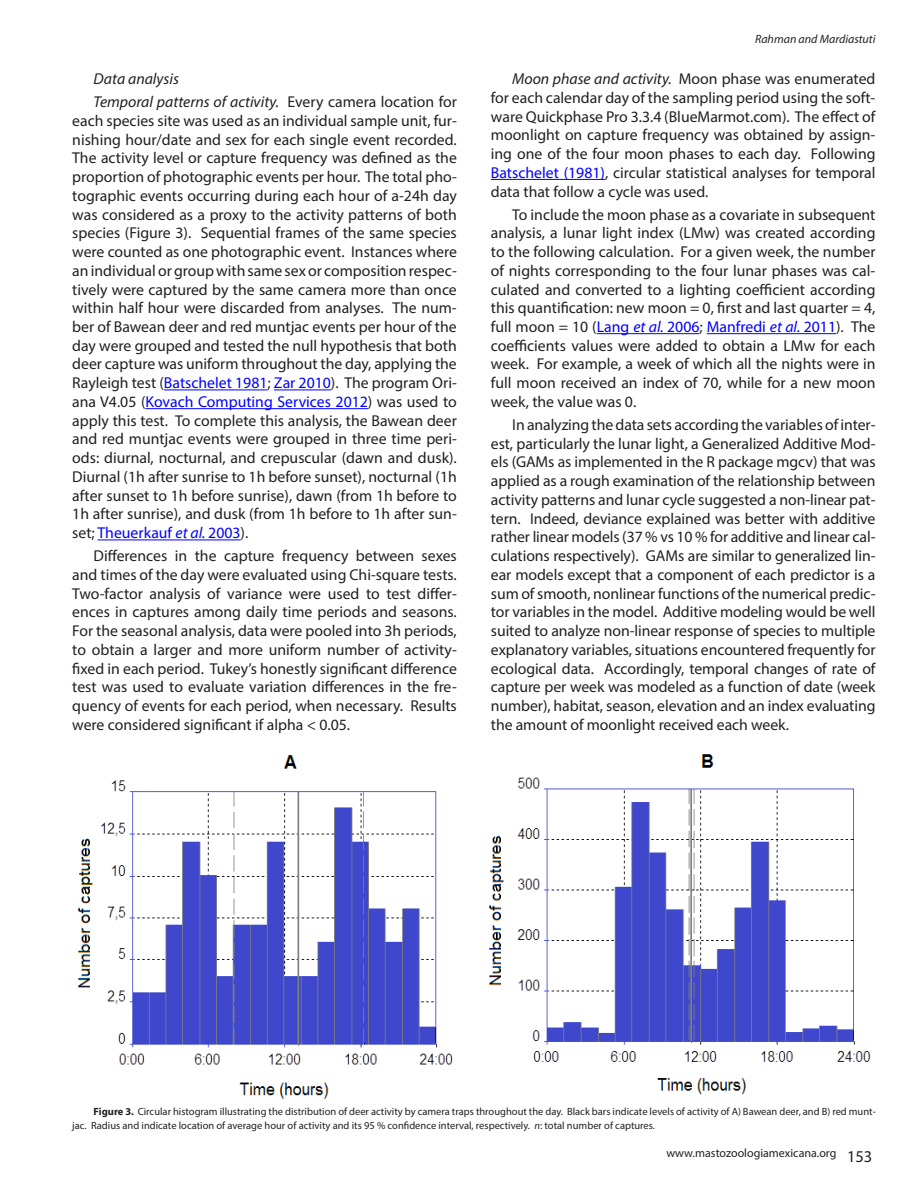
<style>
.page{position:relative;width:918px;height:1188px;background:#fff}
.page>*{position:absolute;margin:0;border:0;box-sizing:border-box;transform-origin:0 0}
.t1{font:15.75px/18.8px "Myriad Pro";color:#231f20;text-align:justify}
.t2{font:italic 15.75px/23px "Myriad Pro";color:#231f20}
.t3{font:12px "Myriad Pro";color:#231f20}
.t4{font:italic 12px "Myriad Pro";color:#231f20}
.t5{font:10.5px/13.5px "Myriad Pro";color:#231f20}
.s1{font-style:normal}
.s2{color:#00f}
.s3{font-style:italic;color:#00f}
.s4{font-style:italic}
.s5{font-weight:700}
.s6{font-size:16.5px}
</style>
<div class="page">
<hr style="left:164px;top:390px;width:104px;height:1px;background:#00f">
<hr style="left:274px;top:390px;width:57px;height:1px;background:#00f">
<hr style="left:146px;top:408px;width:222px;height:1px;background:#00f">
<hr style="left:98px;top:540px;width:143px;height:1px;background:#00f">
<hr style="left:491px;top:179px;width:114px;height:1px;background:#00f">
<hr style="left:597px;top:333px;width:102px;height:1px;background:#00f">
<hr style="left:707px;top:333px;width:129px;height:1px;background:#00f">
<img style="left:78px;top:754px;width:793px;height:345px">
<p class="t2" style="left:94px;top:67px;width:365px">Data analysis<br>Temporal patterns of activity. <span class="s1">Every camera location for</span></p>
<p class="t1" style="left:72px;top:111px;width:386px">each species site was used as an individual sample unit, fur&shy;nishing hour/date and sex for each single event recorded.<br>The activity level or capture frequency was defined as the proportion of photographic events per hour. The total pho&shy;tographic events occurring during each hour of a-24h day was considered as a proxy to the activity patterns of both species (Figure 3). Sequential frames of the same species were counted as one photographic event. Instances where an individual or group with same sex or composition respec&shy;tively were captured by the same camera more than once within half hour were discarded from analyses. The num&shy;ber of Bawean deer and red muntjac events per hour of the day were grouped and tested the null hypothesis that both deer capture was uniform throughout the day, applying the Rayleigh test (<span class="s2">Batschelet 1981</span>; <span class="s2">Zar 2010</span>). The program Ori&shy;ana V4.05 (<span class="s2">Kovach Computing Services 2012</span>) was used to apply this test. To complete this analysis, the Bawean deer and red muntjac events were grouped in three time peri&shy;ods: diurnal, nocturnal, and crepuscular (dawn and dusk).<br>Diurnal (1h after sunrise to 1h before sunset), nocturnal (1h after sunset to 1h before sunrise), dawn (from 1h before to 1h after sunrise), and dusk (from 1h before to 1h after sun&shy;set; <span class="s2">Theuerkauf</span> <span class="s3">et al.</span> <span class="s2">2003</span>).</p>
<p class="t1" style="left:72px;top:546px;width:386px;text-indent:21px">Differences in the capture frequency between sexes and times of the day were evaluated using Chi-square tests.<br>Two-factor analysis of variance were used to test differ&shy;ences in captures among daily time periods and seasons.<br>For the seasonal analysis, data were pooled into 3h periods, to obtain a larger and more uniform number of activity&shy;fixed in each period. Tukey’s honestly significant difference test was used to evaluate variation differences in the fre&shy;quency of events for each period, when necessary. Results were considered significant if alpha &lt; 0.05.</p>
<p class="t4" style="left:755px;top:32px;width:122px">Rahman and Mardiastuti</p>
<p class="t1" style="left:491px;top:69px;width:386px;text-indent:21px"><span class="s4">Moon phase and activity.</span> Moon phase was enumerated for each calendar day of the sampling period using the soft&shy;ware Quickphase Pro 3.3.4 (BlueMarmot.com). The effect of moonlight on capture frequency was obtained by assign&shy;ing one of the four moon phases to each day. Following <span class="s2">Batschelet (1981)</span>, circular statistical analyses for temporal data that follow a cycle was used.</p>
<p class="t1" style="left:491px;top:205px;width:386px;text-indent:21px">To include the moon phase as a covariate in subsequent analysis, a lunar light index (LMw) was created according to the following calculation. For a given week, the number of nights corresponding to the four lunar phases was cal&shy;culated and converted to a lighting coefficient according this quantification: new moon = 0, first and last quarter = 4, full moon = 10 (<span class="s2">Lang</span> <span class="s3">et al.</span> <span class="s2">2006</span>; <span class="s2">Manfredi</span> <span class="s3">et al.</span> <span class="s2">2011</span>). The coefficients values were added to obtain a LMw for each week. For example, a week of which all the nights were in full moon received an index of 70, while for a new moon week, the value was 0.</p>
<p class="t1" style="left:491px;top:415px;width:386px;text-indent:21px">In analyzing the data sets according the variables of inter&shy;est, particularly the lunar light, a Generalized Additive Mod&shy;els (GAMs as implemented in the R package mgcv) that was applied as a rough examination of the relationship between activity patterns and lunar cycle suggested a non-linear pat&shy;tern. Indeed, deviance explained was better with additive rather linear models (37 % vs 10 % for additive and linear cal&shy;culations respectively). GAMs are similar to generalized lin&shy;ear models except that a component of each predictor is a sum of smooth, nonlinear functions of the numerical predic&shy;tor variables in the model. Additive modeling would be well suited to analyze non-linear response of species to multiple explanatory variables, situations encountered frequently for ecological data. Accordingly, temporal changes of rate of capture per week was modeled as a function of date (week number), habitat, season, elevation and an index evaluating the amount of moonlight received each week.</p>
<p class="t5" style="left:72px;top:1105px;width:805px;text-indent:21px"><span class="s5">Figure 3.</span> Circular histogram illustrating the distribution of deer activity by camera traps throughout the day. Black bars indicate levels of activity of A) Bawean deer, and B) red munt&shy;jac. Radius and indicate location of average hour of activity and its 95 % confidence interval, respectively. <span class="s4">n</span>: total number of captures.</p>
<p class="t3" style="left:666px;top:1146px;width:208px">www.mastozoologiamexicana.org <span class="s6">153</span></p>
</div>
